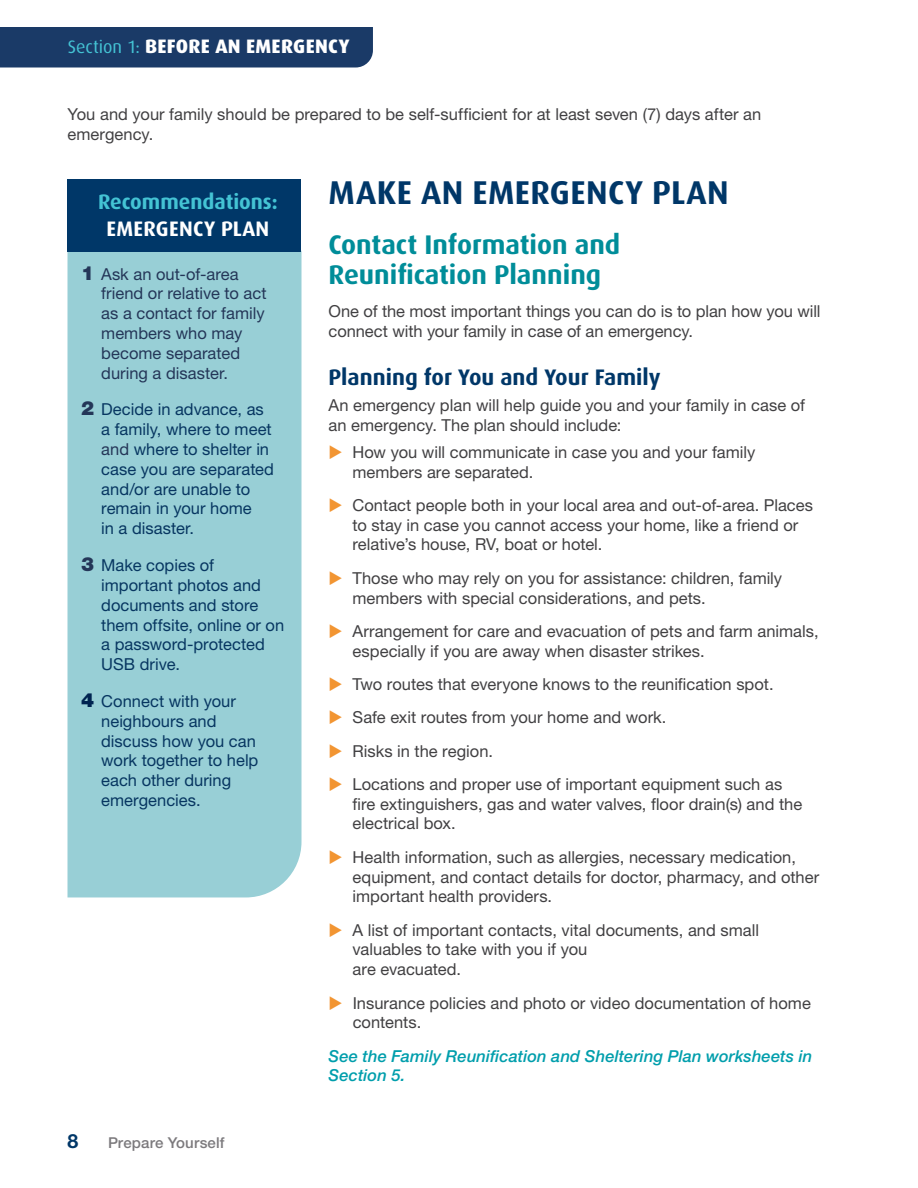
<style>
.page{position:relative;width:918px;height:1188px;background:#fff}
.page>*{position:absolute;margin:0;border:0;box-sizing:border-box;transform-origin:0 0}
.t1{font:700 33px "Dax OT";letter-spacing:.015em;color:#003768}
.t2{font:700 27px/30px "Dax OT";color:#008d99}
.t3{font:700 22.5px "Dax OT";color:#003768}
.t4{font:700 21px "Dax OT";color:#44c3d4}
.t5{font:700 21px "Dax OT";letter-spacing:.015em;color:#fff}
.t6{font:800 19.5px "Dax OT";letter-spacing:.015em;color:#fff}
.t7{font:700 19.5px "Helvetica Neue LT Std";color:#003768}
.t8{font:16.5px/19.8px "Helvetica Neue LT Std";color:#414042}
.t9{font:16.5px/19.8px "Helvetica Neue LT Std";color:#073661}
.t10{font:16.5px/19.8px "Helvetica Neue LT Std";color:#243658}
.t11{font:italic 500 16.5px/19.8px "Helvetica Neue LT Std";letter-spacing:.005em;color:#009eac}
.t12{font:500 15px "Helvetica Neue LT Std";letter-spacing:.01em;color:#7c7a7d}
.s1{font-weight:400;font-size:18px;color:#44c3d4}
.s2{font-weight:900;font-size:19.5px}
.s3{font-weight:900;font-size:19.5px;color:#243658}
.s4{color:#243658}
.s5{font-weight:900;font-size:19.5px;color:#002451}
</style>
<div class="page">
<div style="left:0;top:27px;width:373px;height:41px;background:#1a3a67"></div>
<div style="left:68px;top:252px;width:234px;height:645px;background:#98cfd6"></div>
<div style="left:68px;top:179px;width:234px;height:73px;background:#003768"></div>
<p class="t6" style="left:68px;top:28px;width:283px"><span class="s1">Section 1:</span> BEFORE AN EMERGENCY</p>
<p class="t8" style="left:68px;top:104px;width:695px">You and your family should be prepared to be self-sufficient for at least seven (7) days after an emergency.</p>
<p class="t4" style="left:98px;top:182px;width:181px">Recommendations:</p>
<p class="t5" style="left:106px;top:209px;width:164px">EMERGENCY PLAN</p>
<p class="t10" style="left:101px;top:264px;width:167px;text-indent:-20px"><span class="s2">1</span> Ask an out-of-area friend or relative to act as a contact for family members who may become separated during a disaster.</p>
<p class="t9" style="left:101px;top:399px;width:174px;text-indent:-20px"><span class="s3">2</span> Decide in advance, as a family, where to meet <span class="s4">and</span> where to shelter in case you are separated and/or are unable to remain in your home<br>in a disaster.</p>
<p class="t9" style="left:101px;top:555px;width:185px;text-indent:-20px"><span class="s3">3</span> Make copies of important photos and documents and store them offsite, online or on a password-protected<br>USB drive.</p>
<p class="t9" style="left:101px;top:691px;width:159px;text-indent:-20px"><span class="s5">4</span> Connect with your neighbours and discuss how you can work together to help each other during emergencies.</p>
<p class="t7" style="left:68px;top:1128px;width:12px">8</p>
<p class="t12" style="left:108px;top:1133px;width:118px">Prepare Yourself</p>
<h1 class="t1" style="left:329px;top:161px;width:402px">MAKE AN EMERGENCY PLAN</h1>
<h2 class="t2" style="left:328px;top:225px;width:293px">Contact Information and<br>Reunification Planning</h2>
<p class="t8" style="left:328px;top:301px;width:494px">One of the most important things you can do is to plan how you will connect with your family in case of an emergency.</p>
<h3 class="t3" style="left:328px;top:356px;width:334px">Planning for You and Your Family</h3>
<p class="t8" style="left:328px;top:395px;width:478px">An emergency plan will help guide you and your family in case of an emergency. The plan should include:</p>
<p class="t8" style="left:353px;top:442px;width:404px">How you will communicate in case you and your family members are separated.</p>
<p class="t8" style="left:353px;top:495px;width:462px">Contact people both in your local area and out-of-area. Places to stay in case you cannot access your home, like a friend or relative’s house, RV, boat or hotel.</p>
<p class="t8" style="left:353px;top:568px;width:431px">Those who may rely on you for assistance: children, family members with special considerations, and pets.</p>
<p class="t8" style="left:353px;top:621px;width:468px">Arrangement for care and evacuation of pets and farm animals, especially if you are away when disaster strikes.</p>
<p class="t8" style="left:353px;top:667px;width:431px;line-height:33.3px">Two routes that everyone knows to the reunification spot.<br>Safe exit routes from your home and work.<br>Risks in the region.<br>Locations and proper use of important equipment such as</p>
<p class="t8" style="left:353px;top:794px;width:451px">fire extinguishers, gas and water valves, floor drain(s) and the electrical box.</p>
<p class="t8" style="left:353px;top:847px;width:468px">Health information, such as allergies, necessary medication, equipment, and contact details for doctor, pharmacy, and other important health providers.</p>
<p class="t8" style="left:353px;top:920px;width:408px">A list of important contacts, vital documents, and small valuables to take with you if you<br>are evacuated.</p>
<p class="t8" style="left:353px;top:993px;width:460px">Insurance policies and photo or video documentation of home contents.</p>
<p class="t11" style="left:329px;top:1046px;width:485px">See the Family Reunification and Sheltering Plan worksheets in<br>Section 5.</p>
</div>
